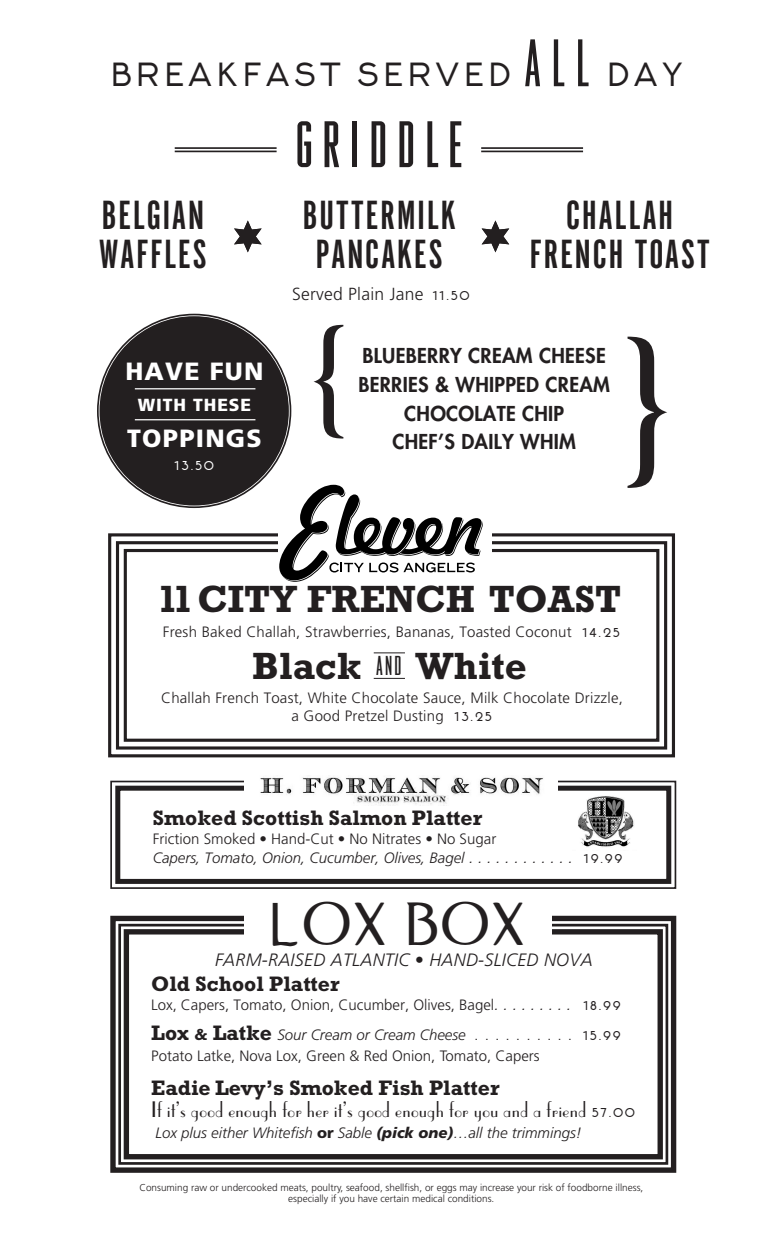
<style>
.page{position:relative;width:765px;height:1260px;background:#fff}
.page>*{position:absolute;margin:0;border:0;box-sizing:border-box;transform-origin:0 0}
.description{font:172px "Times Europa";color:#231f20}
.description-2{font:129.25px "Times Europa";color:#231f20}
.t1{font:65.62px "Odeon Condensed";letter-spacing:.15em;color:#231f20}
.description-3{font:42.5px "Alternate Gothic No 1";letter-spacing:.05em;color:#231f20}
.Item_Name_in_Rockwel{font:700 38.5px "Rockwell";color:#231f20}
.t2{font:38.12px "Manhattan";color:#231f20}
.Price{font:29.25px "Caftype";letter-spacing:.015em;color:#231f20}
.Odeon_Header{font:900 24.88px "Frutiger";letter-spacing:.05em;color:#fff}
.t3{font:23.88px "Odeon Condensed";color:#231f20}
.Item_Name_in_Rockwel-2{font:21.5px "Parisian";letter-spacing:.015em;color:#231f20}
.Food_Name{font:700 21.25px "Rockwell";color:#231f20}
.Item_Name_in_Rockwel-3{font:700 21.25px "Rockwell";color:#231f20}
.Food_Name-2{font:800 20px "Futura";letter-spacing:.015em;color:#231f20}
.Food_Name-3{font:italic 300 17.88px "Frutiger";letter-spacing:.015em;color:#231f20}
.Food_Name-4{font:300 17.5px "Frutiger";letter-spacing:.015em;color:#231f20}
.Odeon_Header-2{font:900 17.5px "Frutiger";letter-spacing:.05em;color:#fff}
.Item_Name_in_Rockwel-4{font:300 15px "Frutiger";letter-spacing:.015em;color:#231f20}
.Item_Name_in_Rockwel-5{font:italic 300 15px "Frutiger";color:#231f20}
.Item_Name_in_Rockwel-6{font:11.25px "Caftype";letter-spacing:.015em;color:#231f20}
.Food_Name-5{font:11.25px "Caftype";color:#fff}
.t4{font:300 10px "Frutiger";color:#231f20}
.s1{font-family:"Odeon Condensed";font-size:58.62px}
.s2{font-family:"Caftype";font-weight:400;font-size:11.25px}
.s3{font-size:16.25px}
.s4{font-style:italic;font-size:16.25px}
.s5{font-family:"Rockwell";font-weight:700;font-style:normal;font-size:21.25px}
.s6{font-family:"Rockwell";font-weight:700;font-style:normal;font-size:16.25px}
.s7{font-family:"Caftype";font-weight:400;font-style:normal;font-size:12.5px}
.s8{font-family:"Caftype";font-size:11.25px}
.s9{font-weight:900;font-style:normal}
.s10{font-weight:900}
</style>
<div class="page">
<svg style="left:110px;top:915px;width:567px;height:258px"></svg>
<div style="left:118px;top:924px;width:550px;height:241px;border:3px solid #231f20"></div>
<div style="left:124px;top:929px;width:539px;height:230px;border:5px solid #231f20"></div>
<svg style="left:110px;top:780px;width:567px;height:109px"></svg>
<div style="left:115px;top:786px;width:556px;height:98px;border:5px solid #231f20"></div>
<div style="left:244px;top:902px;width:308px;height:52px;background:#fff"></div>
<hr style="left:481px;top:147px;width:102px;height:2px;background:#231f20">
<hr style="left:481px;top:151px;width:102px;height:1px;background:#231f20">
<svg style="left:482px;top:220px;width:27px;height:32px"></svg>
<svg style="left:234px;top:220px;width:28px;height:32px"></svg>
<svg style="left:108px;top:533px;width:567px;height:225px"></svg>
<div style="left:116px;top:541px;width:551px;height:209px;border:3px solid #231f20"></div>
<div style="left:124px;top:549px;width:535px;height:193px;border:3px solid #231f20"></div>
<div style="left:278px;top:519px;width:214px;height:52px;background:#fff"></div>
<svg style="left:279px;top:485px;width:204px;height:97px"></svg>
<div style="left:244px;top:777px;width:314px;height:24px;background:#fff"></div>
<div style="left:100px;top:316px;width:189px;height:190px;background:#231f20;border-radius:50%"></div>
<img style="left:256px;top:777px;width:291px;height:28px">
<img style="left:572px;top:795px;width:66px;height:56px">
<hr style="left:135px;top:388px;width:120px;height:1px;background:#fff">
<hr style="left:135px;top:419px;width:120px;height:1px;background:#fff">
<hr style="left:374px;top:678px;width:31px;height:1px;background:#231f20">
<hr style="left:374px;top:652px;width:31px;height:1px;background:#231f20">
<hr style="left:175px;top:147px;width:102px;height:2px;background:#231f20">
<hr style="left:175px;top:151px;width:102px;height:1px;background:#231f20">
<p class="Price" style="left:109px;top:63px;width:578px">BREAKFAST SERVED <span class="s1">ALL</span> DAY</p>
<p class="description-3" style="left:102px;top:187px;width:104px">BELGIAN</p>
<p class="description-3" style="left:99px;top:225px;width:109px">WAFFLES</p>
<p class="Odeon_Header" style="left:125px;top:356px;width:140px">HAVE FUN</p>
<p class="Odeon_Header-2" style="left:138px;top:394px;width:115px">WITH THESE</p>
<p class="Odeon_Header" style="left:127px;top:424px;width:136px">TOPPINGS</p>
<p class="Food_Name-5" style="left:174px;top:461px;width:42px">13.50</p>
<p class="t1" style="left:295px;top:106px;width:169px">griddle</p>
<p class="description-3" style="left:303px;top:187px;width:155px">BUTTERMILK</p>
<p class="description-3" style="left:316px;top:225px;width:128px">PANCAKES</p>
<p class="Food_Name-4" style="left:292px;top:284px;width:180px">Served Plain Jane <span class="s2">11. 50</span></p>
<p class="description-3" style="left:567px;top:187px;width:108px">CHALLAH</p>
<p class="description-3" style="left:530px;top:225px;width:181px">FRENCH TOAST</p>
<p class="description-2" style="left:311px;top:293px;width:45px">{</p>
<p class="description" style="left:614px;top:294px;width:59px">}</p>
<p class="Food_Name-2" style="left:363px;top:343px;width:245px">BLUEBERRY CREAM CHEESE</p>
<p class="Food_Name-2" style="left:358px;top:372px;width:253px">BERRIES &amp; WHIPPED CREAM</p>
<p class="Food_Name-2" style="left:404px;top:401px;width:161px">CHOCOLATE CHIP</p>
<p class="Food_Name-2" style="left:393px;top:429px;width:185px">CHEF’S DAILY WHIM</p>
<p class="Item_Name_in_Rockwel" style="left:157px;top:576px;width:466px">11 CITY FRENCH TOAST</p>
<p class="Item_Name_in_Rockwel-4" style="left:163px;top:623px;width:459px">Fresh Baked Challah, Strawberries, Bananas, Toasted Coconut <span class="s2">14. 25</span></p>
<p class="Item_Name_in_Rockwel" style="left:252px;top:643px;width:111px">Black</p>
<p class="Item_Name_in_Rockwel" style="left:416px;top:643px;width:113px">White</p>
<p class="Item_Name_in_Rockwel-4" style="left:161px;top:689px;width:463px">Challah French Toast, White Chocolate Sauce, Milk Chocolate Drizzle,</p>
<p class="Item_Name_in_Rockwel-4" style="left:292px;top:707px;width:203px">a Good Pretzel Dusting <span class="s2">13. 25</span></p>
<p class="t3" style="left:377px;top:652px;width:27px">AND</p>
<p class="Food_Name" style="left:153px;top:805px;width:331px">Smoked Scottish Salmon Platter</p>
<p class="Item_Name_in_Rockwel-4" style="left:153px;top:830px;width:345px">Friction Smoked • Hand-Cut • No Nitrates • No Sugar</p>
<p class="Item_Name_in_Rockwel-5" style="left:153px;top:849px;width:317px">Capers, Tomato, Onion, Cucumber, Olives, Bagel<span class="s3">.............</span></p>
<p class="Item_Name_in_Rockwel-6" style="left:584px;top:854px;width:41px">19.99</p>
<p class="t2" style="left:269px;top:910px;width:258px">LOX BOX</p>
<p class="Food_Name-3" style="left:215px;top:949px;width:379px">FARM-RAISED ATLANTIC • HAND-SLICED NOVA</p>
<p class="Food_Name" style="left:151px;top:971px;width:190px">Old School Platter</p>
<p class="Item_Name_in_Rockwel-4" style="left:151px;top:996px;width:348px">Lox, Capers, Tomato, Onion, Cucumber, Olives, Bagel<span class="s4">..........</span></p>
<p class="Item_Name_in_Rockwel-6" style="left:583px;top:1000px;width:40px">18.99</p>
<p class="Item_Name_in_Rockwel-5" style="left:151px;top:1026px;width:413px"><span class="s5">Lox</span> <span class="s6">&amp;</span> <span class="s5">Latke</span> Sour Cream or Cream Cheese <span class="s7">. . . . . . . . .</span></p>
<p class="Item_Name_in_Rockwel-6" style="left:583px;top:1030px;width:40px">15.99</p>
<p class="Item_Name_in_Rockwel-4" style="left:151px;top:1047px;width:390px">Potato Latke, Nova Lox, Green &amp; Red Onion, Tomato, Capers</p>
<p class="Item_Name_in_Rockwel-3" style="left:151px;top:1075px;width:350px">Eadie Levy’s Smoked Fish Platter</p>
<p class="Item_Name_in_Rockwel-2" style="left:151px;top:1098px;width:486px">If it’s good enough for her it’s good enough for you and a friend <span class="s8">57. 00</span></p>
<p class="Item_Name_in_Rockwel-5" style="left:155px;top:1125px;width:428px">Lox plus either Whitefish <span class="s9">or</span> Sable <span class="s10">(pick one)</span>…all the trimmings!</p>
<p class="t4" style="left:139px;top:1182px;width:506px">Consuming raw or undercooked meats, poultry, seafood, shellfish, or eggs may increase your risk of foodborne illness,</p>
<p class="t4" style="left:288px;top:1193px;width:208px">especially if you have certain medical conditions.</p>
</div>
